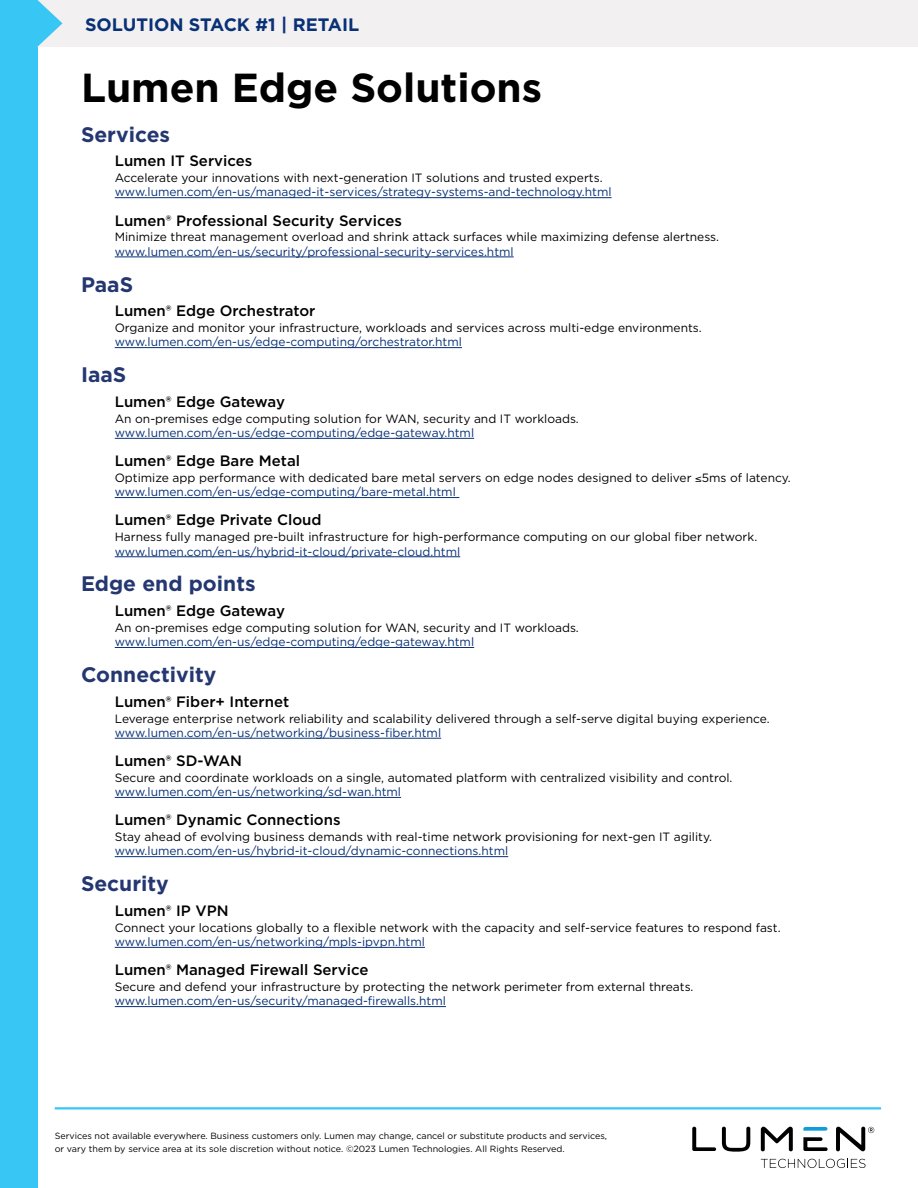
<style>
.page{position:relative;width:918px;height:1188px;background:#fff}
.page>*{position:absolute;margin:0;border:0;box-sizing:border-box;transform-origin:0 0}
.t1{font:700 40.5px "Gotham";color:#000}
.t2{font:700 21px "Gotham";color:#243771}
.t3{font:700 18px "Gotham";color:#083176}
.t4{font:500 15px "Gotham";color:#000}
.t5{font:12px/14.4px "Gotham";color:#000}
.t6{font:12px "Gotham";color:#083176}
.t7{font:9px/13.5px "Gotham";color:#000}
.s1{color:#083176}
</style>
<div class="page">
<div style="left:0;top:0;width:37px;height:1188px;background:#38c6f4"></div>
<div style="left:37px;top:0;width:881px;height:47px;background:#f2f0f1"></div>
<svg style="left:37px;top:0;width:25px;height:47px"></svg>
<hr style="left:55px;top:1107px;width:826px;height:2px;background:#38c6f4">
<svg style="left:692px;top:1127px;width:24px;height:24px"></svg>
<svg style="left:722px;top:1127px;width:28px;height:25px"></svg>
<svg style="left:761px;top:1127px;width:32px;height:24px"></svg>
<svg style="left:803px;top:1127px;width:24px;height:4px"></svg>
<svg style="left:803px;top:1137px;width:25px;height:14px"></svg>
<svg style="left:836px;top:1127px;width:38px;height:24px"></svg>
<svg style="left:761px;top:1159px;width:105px;height:9px"></svg>
<hr style="left:115px;top:197px;width:497px;height:1px;background:#083176">
<hr style="left:115px;top:257px;width:399px;height:1px;background:#083176">
<hr style="left:115px;top:347px;width:347px;height:1px;background:#083176">
<hr style="left:115px;top:438px;width:359px;height:1px;background:#083176">
<hr style="left:115px;top:497px;width:344px;height:1px;background:#083176">
<hr style="left:115px;top:556px;width:345px;height:1px;background:#083176">
<hr style="left:115px;top:647px;width:359px;height:1px;background:#083176">
<hr style="left:115px;top:738px;width:326px;height:1px;background:#083176">
<hr style="left:115px;top:797px;width:286px;height:1px;background:#083176">
<hr style="left:115px;top:856px;width:393px;height:1px;background:#083176">
<hr style="left:115px;top:947px;width:310px;height:1px;background:#083176">
<hr style="left:115px;top:1006px;width:331px;height:1px;background:#083176">
<h3 class="t3" style="left:85px;top:12px;width:276px">SOLUTION STACK #1 | RETAIL</h3>
<h1 class="t1" style="left:81px;top:61px;width:463px">Lumen Edge Solutions</h1>
<h2 class="t2" style="left:81px;top:120px;width:91px">Services</h2>
<p class="t4" style="left:115px;top:151px;width:139px">Lumen IT Services</p>
<p class="t5" style="left:115px;top:170px;width:489px">Accelerate your innovations with next-generation IT solutions and trusted experts.</p>
<p class="t6" style="left:115px;top:185px;width:498px">www.lumen.com/en-us/managed-it-services/strategy-systems-and-technology.html</p>
<p class="t4" style="left:115px;top:210px;width:289px">Lumen® Professional Security Services</p>
<p class="t5" style="left:115px;top:230px;width:606px">Minimize threat management overload and shrink attack surfaces while maximizing defense alertness.</p>
<p class="t6" style="left:115px;top:244px;width:400px">www.lumen.com/en-us/security/professional-security-services.html</p>
<h2 class="t2" style="left:81px;top:270px;width:54px">PaaS</h2>
<p class="t4" style="left:115px;top:301px;width:202px">Lumen® Edge Orchestrator</p>
<p class="t5" style="left:115px;top:320px;width:589px">Organize and monitor your infrastructure, workloads and services across multi-edge environments.</p>
<p class="t6" style="left:115px;top:334px;width:349px">www.lumen.com/en-us/edge-computing/orchestrator.html</p>
<h2 class="t2" style="left:81px;top:361px;width:47px">IaaS</h2>
<p class="t4" style="left:115px;top:392px;width:172px">Lumen® Edge Gateway</p>
<p class="t5" style="left:115px;top:411px;width:466px">An on-premises edge computing solution for WAN, security and IT workloads.</p>
<p class="t6" style="left:115px;top:425px;width:361px">www.lumen.com/en-us/edge-computing/edge-gateway.html</p>
<p class="t4" style="left:115px;top:451px;width:187px">Lumen® Edge Bare Metal</p>
<p class="t5" style="left:115px;top:470px;width:678px">Optimize app performance with dedicated bare metal servers on edge nodes designed to deliver ≤5ms of latency. <span class="s1">www.lumen.com/en-us/edge-computing/bare-metal.html</span></p>
<p class="t4" style="left:115px;top:510px;width:208px">Lumen® Edge Private Cloud</p>
<p class="t5" style="left:115px;top:529px;width:644px">Harness fully managed pre-built infrastructure for high-performance computing on our global fiber network.</p>
<p class="t6" style="left:115px;top:544px;width:347px">www.lumen.com/en-us/hybrid-it-cloud/private-cloud.html</p>
<h2 class="t2" style="left:81px;top:570px;width:176px">Edge end points</h2>
<p class="t4" style="left:115px;top:601px;width:172px">Lumen® Edge Gateway</p>
<p class="t5" style="left:115px;top:620px;width:466px">An on-premises edge computing solution for WAN, security and IT workloads.</p>
<p class="t6" style="left:115px;top:634px;width:361px">www.lumen.com/en-us/edge-computing/edge-gateway.html</p>
<h2 class="t2" style="left:81px;top:661px;width:137px">Connectivity</h2>
<p class="t4" style="left:115px;top:692px;width:176px">Lumen® Fiber+ Internet</p>
<p class="t5" style="left:115px;top:711px;width:656px">Leverage enterprise network reliability and scalability delivered through a self-serve digital buying experience.</p>
<p class="t6" style="left:115px;top:725px;width:328px">www.lumen.com/en-us/networking/business-fiber.html</p>
<p class="t4" style="left:115px;top:751px;width:129px">Lumen® SD-WAN</p>
<p class="t5" style="left:115px;top:770px;width:619px">Secure and coordinate workloads on a single, automated platform with centralized visibility and control.</p>
<p class="t6" style="left:115px;top:784px;width:288px">www.lumen.com/en-us/networking/sd-wan.html</p>
<p class="t4" style="left:115px;top:810px;width:227px">Lumen® Dynamic Connections</p>
<p class="t5" style="left:115px;top:829px;width:599px">Stay ahead of evolving business demands with real-time network provisioning for next-gen IT agility.</p>
<p class="t6" style="left:115px;top:844px;width:395px">www.lumen.com/en-us/hybrid-it-cloud/dynamic-connections.html</p>
<h2 class="t2" style="left:81px;top:870px;width:89px">Security</h2>
<p class="t4" style="left:115px;top:901px;width:115px">Lumen® IP VPN</p>
<p class="t5" style="left:115px;top:920px;width:667px">Connect your locations globally to a flexible network with the capacity and self-service features to respond fast.</p>
<p class="t6" style="left:115px;top:934px;width:312px">www.lumen.com/en-us/networking/mpls-ipvpn.html</p>
<p class="t4" style="left:115px;top:960px;width:255px">Lumen® Managed Firewall Service</p>
<p class="t5" style="left:115px;top:979px;width:580px">Secure and defend your infrastructure by protecting the network perimeter from external threats.</p>
<p class="t6" style="left:115px;top:993px;width:333px">www.lumen.com/en-us/security/managed-firewalls.html</p>
<p class="t7" style="left:55px;top:1129px;width:554px">Services not available everywhere. Business customers only. Lumen may change, cancel or substitute products and services, or vary them by service area at its sole discretion without notice. ©2023 Lumen Technologies. All Rights Reserved.</p>
</div>
